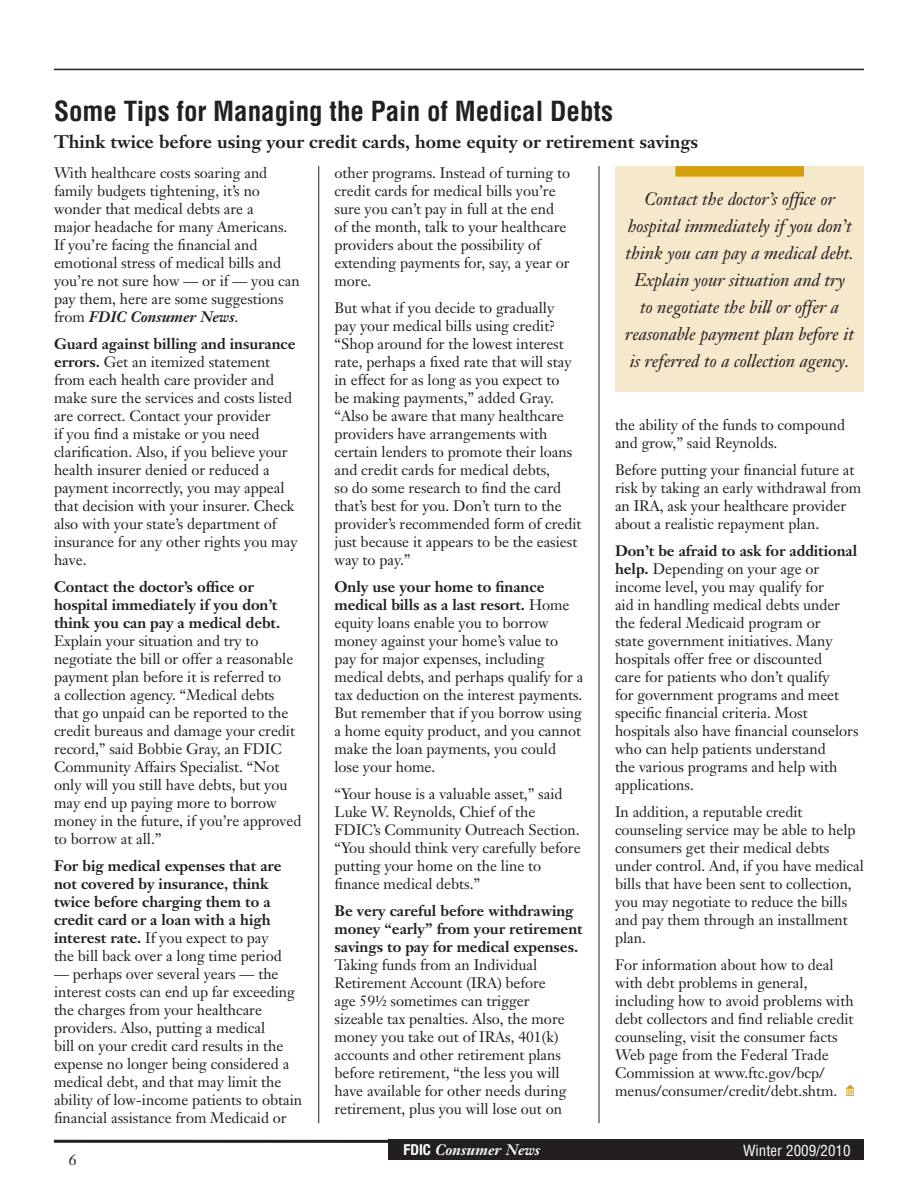
<style>
.page{position:relative;width:918px;height:1188px;background:#fff}
.page>*{position:absolute;margin:0;border:0;box-sizing:border-box;transform-origin:0 0}
.t1{font:700 condensed 27px "Helvetica";color:#231f20}
.t2{font:italic 18px/27px "Janson Text";letter-spacing:-.005em;color:#231f20;text-align:center}
.t3{font:700 18px "Janson Text";color:#231f20}
.t4{font:15px/18px "Janson Text";letter-spacing:-.005em;color:#231f20}
.t5{font:700 15px/18px "Janson Text";letter-spacing:-.005em;color:#231f20}
.t6{font:italic 700 15px "Janson Text";color:#fff}
.t7{font:condensed 15px "Helvetica";color:#fff}
.s1{font-weight:700;font-style:italic}
.s2{font-weight:700}
.s3{font-weight:400}
.s4{font-family:"Carta";color:#d49f0c}
.s5{font-family:"Helvetica Neue";font-style:normal;font-stretch:condensed}
</style>
<div class="page">
<hr style="left:54px;top:69px;width:810px;height:1px;background:#231f20">
<hr style="left:54px;top:1140px;width:810px;height:3px;background:#231f20">
<div style="left:388px;top:1140px;width:476px;height:20px;background:#231f20"></div>
<div style="left:615px;top:166px;width:249px;height:226px;background:#f6e8ca"></div>
<div style="left:675px;top:166px;width:129px;height:11px;background:#d49f0c"></div>
<hr style="left:318px;top:166px;width:1px;height:957px;background:#231f20">
<hr style="left:599px;top:166px;width:1px;height:957px;background:#231f20">
<h1 class="t1" style="left:54px;top:94px;width:561px">Some Tips for Managing the Pain of Medical Debts</h1>
<p class="t3" style="left:54px;top:130px;width:646px">Think twice before using your credit cards, home equity or retirement savings</p>
<p class="t2" style="left:625px;top:186px;width:230px">Contact the doctor’s office or hospital immediately if you don’t think you can pay a medical debt.<br>Explain your situation and try<br>to negotiate the bill or offer a reasonable payment plan before it is referred to a collection agency.</p>
<p class="t4" style="left:54px;top:164px;width:247px">With healthcare costs soaring and family budgets tightening, it’s no wonder that medical debts are a<br>major headache for many Americans.<br>If you’re facing the financial and emotional stress of medical bills and you’re not sure how — or if — you can pay them, here are some suggestions from <span class="s1">FDIC Consumer News</span>.</p>
<p class="t4" style="left:54px;top:335px;width:245px"><span class="s2">Guard against billing and insurance errors.</span> Get an itemized statement from each health care provider and make sure the services and costs listed are correct. Contact your provider<br>if you find a mistake or you need clarification. Also, if you believe your health insurer denied or reduced a payment incorrectly, you may appeal that decision with your insurer. Check also with your state’s department of insurance for any other rights you may have.</p>
<p class="t5" style="left:54px;top:577px;width:228px">Contact the doctor’s office or hospital immediately if you don’t think you can pay a medical debt.</p>
<p class="t4" style="left:54px;top:632px;width:249px">Explain your situation and try to negotiate the bill or offer a reasonable payment plan before it is referred to<br>a collection agency. “Medical debts that go unpaid can be reported to the credit bureaus and damage your credit record,” said Bobbie Gray, an FDIC Community Affairs Specialist. “Not only will you still have debts, but you may end up paying more to borrow money in the future, if you’re approved to borrow at all.”</p>
<p class="t5" style="left:54px;top:856px;width:229px">For big medical expenses that are not covered by insurance, think twice before charging them to a credit card or a loan with a high interest rate. <span class="s3">If you expect to pay the bill back over a long time period</span></p>
<p class="t4" style="left:54px;top:965px;width:250px">— perhaps over several years — the interest costs can end up far exceeding the charges from your healthcare providers. Also, putting a medical<br>bill on your credit card results in the expense no longer being considered a medical debt, and that may limit the ability of low-income patients to obtain financial assistance from Medicaid or</p>
<p class="t4" style="left:335px;top:164px;width:237px">other programs. Instead of turning to credit cards for medical bills you’re sure you can’t pay in full at the end of the month, talk to your healthcare providers about the possibility of extending payments for, say, a year or more.</p>
<p class="t4" style="left:335px;top:299px;width:248px">But what if you decide to gradually<br>pay your medical bills using credit? “Shop around for the lowest interest rate, perhaps a fixed rate that will stay in effect for as long as you expect to<br>be making payments,” added Gray. “Also be aware that many healthcare providers have arrangements with certain lenders to promote their loans and credit cards for medical debts,<br>so do some research to find the card that’s best for you. Don’t turn to the provider’s recommended form of credit just because it appears to be the easiest way to pay.”</p>
<p class="t4" style="left:335px;top:578px;width:251px"><span class="s2">Only use your home to finance medical bills as a last resort.</span> Home equity loans enable you to borrow money against your home’s value to pay for major expenses, including medical debts, and perhaps qualify for a tax deduction on the interest payments.<br>But remember that if you borrow using a home equity product, and you cannot make the loan payments, you could lose your home.</p>
<p class="t4" style="left:335px;top:785px;width:248px">“Your house is a valuable asset,” said Luke W. Reynolds, Chief of the FDIC’s Community Outreach Section. “You should think very carefully before putting your home on the line to finance medical debts.”</p>
<p class="t5" style="left:335px;top:901px;width:250px">Be very careful before withdrawing money “early” from your retirement savings to pay for medical expenses.</p>
<p class="t4" style="left:335px;top:956px;width:233px">Taking funds from an Individual Retirement Account (IRA) before age 59½ sometimes can trigger sizeable tax penalties. Also, the more money you take out of IRAs, 401(k) accounts and other retirement plans before retirement, “the less you will have available for other needs during retirement, plus you will lose out on</p>
<p class="t4" style="left:615px;top:415px;width:232px">the ability of the funds to compound and grow,” said Reynolds.</p>
<p class="t4" style="left:615px;top:460px;width:248px">Before putting your financial future at risk by taking an early withdrawal from an IRA, ask your healthcare provider about a realistic repayment plan.</p>
<p class="t4" style="left:615px;top:541px;width:245px"><span class="s2">Don’t be afraid to ask for additional help.</span> Depending on your age or income level, you may qualify for<br>aid in handling medical debts under the federal Medicaid program or<br>state government initiatives. Many hospitals offer free or discounted<br>care for patients who don’t qualify<br>for government programs and meet specific financial criteria. Most hospitals also have financial counselors who can help patients understand<br>the various programs and help with applications.</p>
<p class="t4" style="left:615px;top:802px;width:251px">In addition, a reputable credit counseling service may be able to help consumers get their medical debts under control. And, if you have medical bills that have been sent to collection, you may negotiate to reduce the bills and pay them through an installment plan.</p>
<p class="t4" style="left:615px;top:955px;width:242px">For information about how to deal with debt problems in general, including how to avoid problems with debt collectors and find reliable credit counseling, visit the consumer facts Web page from the Federal Trade Commission at www.ftc.gov/bcp/ menus/consumer/credit/debt.shtm. <span class="s4">Q</span></p>
<p class="t4" style="left:69px;top:1151px;width:9px">6</p>
<p class="t6" style="left:404px;top:1140px;width:138px"><span class="s5">FDIC</span> Consumer News</p>
<p class="t7" style="left:743px;top:1141px;width:109px">Winter 2009/2010</p>
</div>
